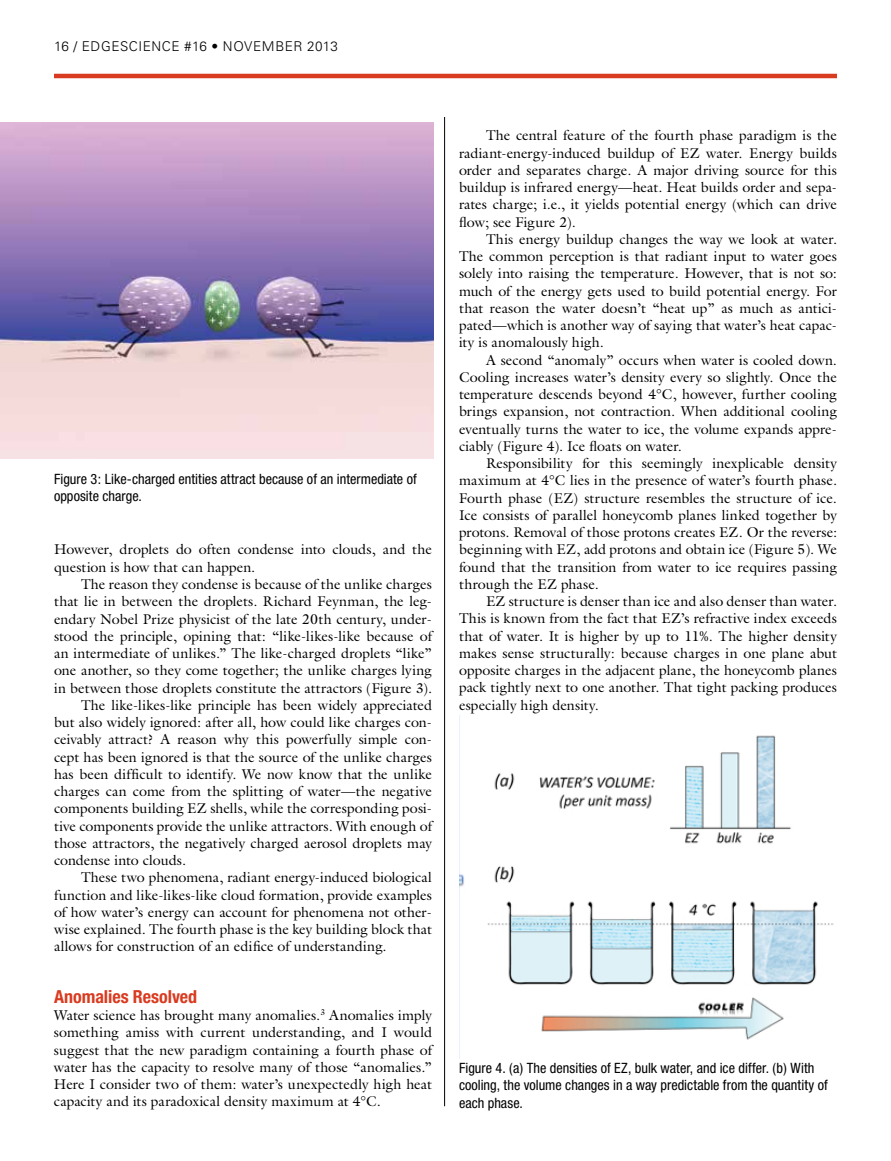
<style>
.page{position:relative;width:891px;height:1161px;background:#fff}
.page>*{position:absolute;margin:0;border:0;box-sizing:border-box;transform-origin:0 0}
.t1{font:700 condensed 18px "Helvetica Neue";color:#d93b20}
.t2{font:14.25px/17.2px "Galliard";color:#000;text-align:justify}
.t3{font:condensed 14.25px/17.2px "Helvetica Neue";letter-spacing:.005em;color:#000}
.t4{font:300 13.5px "Univers";letter-spacing:.035em;color:#000}
</style>
<div class="page">
<hr style="left:444px;top:117px;width:1px;height:989px;background:#000">
<hr style="left:54px;top:74px;width:783px;height:4px;background:#d93b20">
<img style="left:0;top:122px;width:434px;height:337px">
<img style="left:459px;top:716px;width:375px;height:342px">
<p class="t4" style="left:54px;top:38px;width:285px">16 / EDGESCIENCE #16 • NOVEMBER 2013</p>
<p class="t3" style="left:54px;top:470px;width:364px">Figure 3: Like-charged entities attract because of an intermediate of opposite charge.</p>
<p class="t2" style="left:54px;top:541px;width:380px">However, droplets do often condense into clouds, and the question is how that can happen.</p>
<p class="t2" style="left:81px;top:575px;width:353px">The reason they condense is because of the unlike charges</p>
<p class="t2" style="left:54px;top:593px;width:379px">that lie in between the droplets. Richard Feynman, the leg-</p>
<p class="t2" style="left:54px;top:610px;width:379px">endary Nobel Prize physicist of the late 20th century, under-</p>
<p class="t2" style="left:54px;top:627px;width:380px">stood the principle, opining that: “like-likes-like because of</p>
<p class="t2" style="left:54px;top:644px;width:379px">an intermediate of unlikes.” The like-charged droplets “like”</p>
<p class="t2" style="left:54px;top:662px;width:379px">one another, so they come together; the unlike charges lying</p>
<p class="t2" style="left:54px;top:679px;width:380px">in between those droplets constitute the attractors (Figure 3).</p>
<p class="t2" style="left:81px;top:696px;width:353px">The like-likes-like principle has been widely appreciated</p>
<p class="t2" style="left:54px;top:713px;width:379px">but also widely ignored: after all, how could like charges con-</p>
<p class="t2" style="left:54px;top:731px;width:379px">ceivably attract? A reason why this powerfully simple con-</p>
<p class="t2" style="left:54px;top:748px;width:379px">cept has been ignored is that the source of the unlike charges</p>
<p class="t2" style="left:54px;top:765px;width:379px">has been difficult to identify. We now know that the unlike</p>
<p class="t2" style="left:54px;top:782px;width:379px">charges can come from the splitting of water—the negative</p>
<p class="t2" style="left:54px;top:800px;width:379px">components building EZ shells, while the corresponding posi-</p>
<p class="t2" style="left:54px;top:817px;width:379px">tive components provide the unlike attractors. With enough of</p>
<p class="t2" style="left:54px;top:834px;width:380px">those attractors, the negatively charged aerosol droplets may</p>
<p class="t2" style="left:54px;top:851px;width:134px">condense into clouds.</p>
<p class="t2" style="left:81px;top:869px;width:353px">These two phenomena, radiant energy-induced biological</p>
<p class="t2" style="left:54px;top:886px;width:380px">function and like-likes-like cloud formation, provide examples</p>
<p class="t2" style="left:54px;top:903px;width:379px">of how water’s energy can account for phenomena not other-</p>
<p class="t2" style="left:54px;top:920px;width:380px">wise explained. The fourth phase is the key building block that</p>
<p class="t2" style="left:54px;top:938px;width:334px">allows for construction of an edifice of understanding.</p>
<p class="t1" style="left:54px;top:985px;width:145px">Anomalies Resolved</p>
<p class="t2" style="left:54px;top:1006px;width:380px">Water science has brought many anomalies.<sup>3</sup> Anomalies imply something amiss with current understanding, and I would suggest that the new paradigm containing a fourth phase of water has the capacity to resolve many of those “anomalies.” Here I consider two of them: water’s unexpectedly high heat capacity and its paradoxical density maximum at 4°C.</p>
<p class="t2" style="left:459px;top:127px;width:380px;text-indent:27px">The central feature of the fourth phase paradigm is the radiant-energy-induced buildup of EZ water. Energy builds order and separates charge. A major driving source for this buildup is infrared energy—heat. Heat builds order and sepa&shy;rates charge; i.e., it yields potential energy (which can drive flow; see Figure 2).</p>
<p class="t2" style="left:459px;top:230px;width:380px;text-indent:27px">This energy buildup changes the way we look at water.<br>The common perception is that radiant input to water goes solely into raising the temperature. However, that is not so: much of the energy gets used to build potential energy. For that reason the water doesn’t “heat up” as much as antici&shy;pated—which is another way of saying that water’s heat capac&shy;ity is anomalously high.</p>
<p class="t2" style="left:459px;top:351px;width:380px;text-indent:27px">A second “anomaly” occurs when water is cooled down.<br>Cooling increases water’s density every so slightly. Once the temperature descends beyond 4°C, however, further cooling brings expansion, not contraction. When additional cooling eventually turns the water to ice, the volume expands appre&shy;ciably (Figure 4). Ice floats on water.</p>
<p class="t2" style="left:459px;top:454px;width:380px;text-indent:27px">Responsibility for this seemingly inexplicable density maximum at 4°C lies in the presence of water’s fourth phase.<br>Fourth phase (EZ) structure resembles the structure of ice.<br>Ice consists of parallel honeycomb planes linked together by protons. Removal of those protons creates EZ. Or the reverse: beginning with EZ, add protons and obtain ice (Figure 5). We found that the transition from water to ice requires passing through the EZ phase.</p>
<p class="t2" style="left:459px;top:592px;width:380px;text-indent:27px">EZ structure is denser than ice and also denser than water.<br>This is known from the fact that EZ’s refractive index exceeds that of water. It is higher by up to 11%. The higher density makes sense structurally: because charges in one plane abut opposite charges in the adjacent plane, the honeycomb planes pack tightly next to one another. That tight packing produces especially high density.</p>
<p class="t3" style="left:459px;top:1059px;width:370px">Figure 4. (a) The densities of EZ, bulk water, and ice differ. (b) With cooling, the volume changes in a way predictable from the quantity of each phase.</p>
</div>
